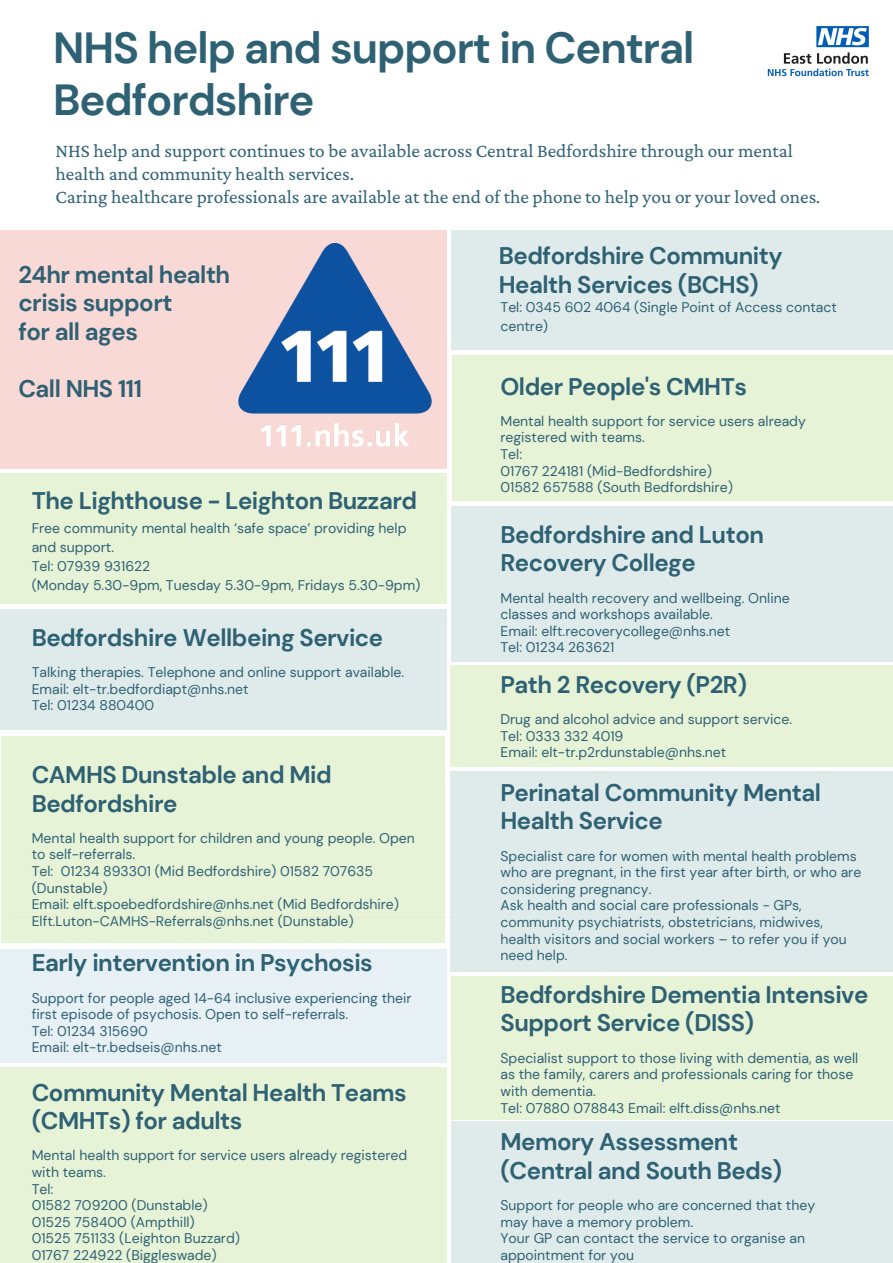
<style>
.page{position:relative;width:893px;height:1263px;background:#fff}
.page>*{position:absolute;margin:0;border:0;box-sizing:border-box;transform-origin:0 0}
.t1{font:700 43.42px/52.1px "DM Sans";letter-spacing:-.025em;color:#2e6173}
.t2{font:700 24px/28.7px "DM Sans";letter-spacing:-.02em;color:#2e6173}
.t3{font:19.35px/23px "Crimson Pro";color:#2e6173}
.t4{font:14.02px/16.6px "DM Sans";color:#2e6173}
.s1{font-style:italic}
</style>
<div class="page">
<div style="left:0;top:473px;width:447px;height:130px;background:#e7f3d7"></div>
<div style="left:451px;top:230px;width:442px;height:120px;background:#dfebea"></div>
<div style="left:451px;top:506px;width:442px;height:156px;background:#dfebea"></div>
<div style="left:0;top:609px;width:447px;height:120px;background:#dfebea"></div>
<div style="left:450px;top:665px;width:443px;height:101px;background:#e7f3d7"></div>
<div style="left:0;top:949px;width:447px;height:113px;background:#e7f0f4"></div>
<div style="left:0;top:230px;width:447px;height:238px;background:#f8d9d6"></div>
<img style="left:767px;top:26px;width:102px;height:51px">
<img style="left:239px;top:243px;width:193px;height:204px">
<div style="left:1px;top:736px;width:444px;height:207px;background:#e7f3d7"></div>
<div style="left:450px;top:771px;width:443px;height:200px;background:#dfebea"></div>
<div style="left:452px;top:976px;width:441px;height:143px;background:#e7f3d7"></div>
<hr style="left:12px;top:917px;width:444px;height:1px;background:#eec5b4">
<div style="left:452px;top:1121px;width:441px;height:142px;background:#dfebea"></div>
<div style="left:0;top:1067px;width:446px;height:196px;background:#e7f3d7"></div>
<div style="left:452px;top:355px;width:441px;height:146px;background:#e7f3d7"></div>
<h1 class="t1" style="left:53px;top:22px;width:642px">NHS help and support in Central<br>Bedfordshire</h1>
<h3 class="t3" style="left:55px;top:139px;width:767px">NHS help and support continues to be available across Central Bedfordshire through our mental health and community health services.<br>Caring healthcare professionals are available at the end of the phone to help you or your loved ones<span class="s1">.</span></h3>
<h2 class="t2" style="left:18px;top:260px;width:213px">24hr mental health crisis support<br>for all ages</h2>
<h2 class="t2" style="left:18px;top:375px;width:125px">Call NHS 111</h2>
<h2 class="t2" style="left:32px;top:486px;width:387px">The Lighthouse - Leighton Buzzard</h2>
<p class="t4" style="left:32px;top:519px;width:390px;line-height:19.1px">Free community mental health ‘safe space’ providing help and support.<br>Tel: 07939 931622<br>(Monday 5.30-9pm, Tuesday 5.30-9pm, Fridays 5.30-9pm)</p>
<h2 class="t2" style="left:32px;top:623px;width:353px">Bedfordshire Wellbeing Service</h2>
<p class="t4" style="left:32px;top:664px;width:374px">Talking therapies. Telephone and online support available.<br>Email: elt-tr.bedfordiapt@nhs.net<br>Tel: 01234 880400</p>
<h2 class="t2" style="left:32px;top:760px;width:301px">CAMHS Dunstable and Mid<br>Bedfordshire</h2>
<p class="t4" style="left:32px;top:830px;width:385px">Mental health support for children and young people. Open to self-referrals.<br>Tel: 01234 893301 (Mid Bedfordshire) 01582 707635 (Dunstable)<br>Email: elft.spoebedfordshire@nhs.net (Mid Bedfordshire)<br>Elft.Luton-CAMHS-Referrals@nhs.net (Dunstable)</p>
<h2 class="t2" style="left:32px;top:949px;width:343px">Early intervention in Psychosis</h2>
<p class="t4" style="left:32px;top:989px;width:381px">Support for people aged 14-64 inclusive experiencing their first episode of psychosis. Open to self-referrals.<br>Tel: 01234 315690<br>Email: elt-tr.bedseis@nhs.net</p>
<h2 class="t2" style="left:32px;top:1078px;width:376px">Community Mental Health Teams (CMHTs) for adults</h2>
<p class="t4" style="left:32px;top:1147px;width:377px">Mental health support for service users already registered with teams.<br>Tel:<br>01582 709200 (Dunstable)<br>01525 758400 (Ampthill)<br>01525 751133 (Leighton Buzzard)<br>01767 224922 (Biggleswade)</p>
<h2 class="t2" style="left:499px;top:242px;width:285px">Bedfordshire Community<br>Health Services (BCHS)</h2>
<p class="t4" style="left:500px;top:298px;width:338px;line-height:19.1px">Tel: 0345 602 4064 (Single Point of Access contact centre)</p>
<h2 class="t2" style="left:500px;top:372px;width:248px">Older People's CMHTs</h2>
<p class="t4" style="left:500px;top:413px;width:307px">Mental health support for service users already registered with teams.<br>Tel:<br>01767 224181 (Mid-Bedfordshire)<br>01582 657588 (South Bedfordshire)</p>
<h2 class="t2" style="left:500px;top:520px;width:265px">Bedfordshire and Luton<br>Recovery College</h2>
<p class="t4" style="left:500px;top:589px;width:291px">Mental health recovery and wellbeing. Online classes and workshops available.<br>Email: elft.recoverycollege@nhs.net<br>Tel: 01234 263621</p>
<h2 class="t2" style="left:500px;top:670px;width:248px">Path 2 Recovery (P2R)</h2>
<p class="t4" style="left:500px;top:711px;width:293px">Drug and alcohol advice and support service.<br>Tel: 0333 332 4019<br>Email: elt-tr.p2rdunstable@nhs.net</p>
<h2 class="t2" style="left:500px;top:778px;width:322px">Perinatal Community Mental<br>Health Service</h2>
<p class="t4" style="left:500px;top:847px;width:362px">Specialist care for women with mental health problems who are pregnant, in the first year after birth, or who are considering pregnancy.<br>Ask health and social care professionals - GPs, community psychiatrists, obstetricians, midwives, health visitors and social workers – to refer you if you need help.</p>
<h2 class="t2" style="left:500px;top:980px;width:369px">Bedfordshire Dementia Intensive<br>Support Service (DISS)</h2>
<p class="t4" style="left:500px;top:1049px;width:359px">Specialist support to those living with dementia, as well as the family, carers and professionals caring for those with dementia.<br>Tel: 07880 078843 Email: elft.diss@nhs.net</p>
<h2 class="t2" style="left:500px;top:1128px;width:283px">Memory Assessment (Central and South Beds)</h2>
<p class="t4" style="left:500px;top:1197px;width:316px">Support for people who are concerned that they may have a memory problem.<br>Your GP can contact the service to organise an appointment for you</p>
</div>
